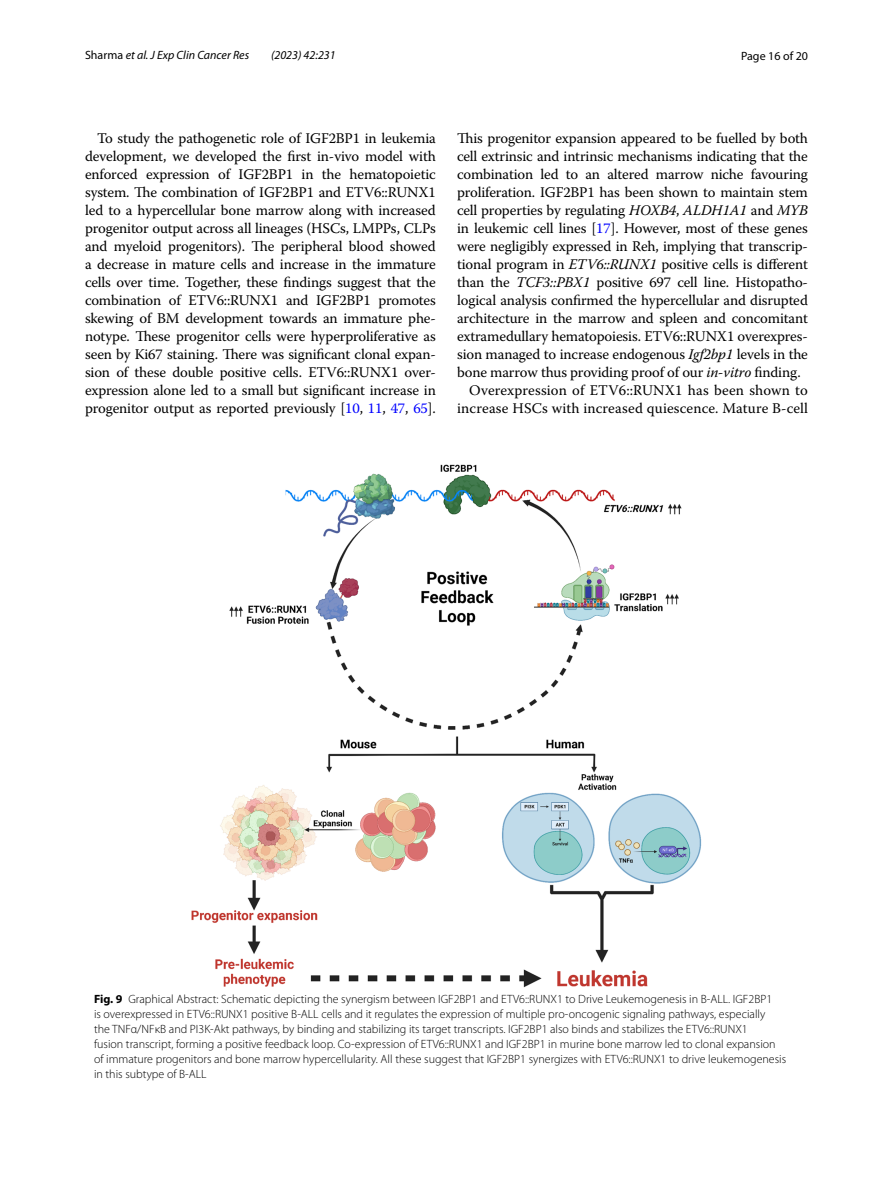
<style>
.page{position:relative;width:893px;height:1187px;background:#fff}
.page>*{position:absolute;margin:0;border:0;box-sizing:border-box;transform-origin:0 0}
.t1{font:14.7px/18px "Warnock Pro";letter-spacing:-.01em;color:#000;text-align:justify}
.t2{font:14.7px "Warnock Pro";letter-spacing:.01em;color:#000}
.t3{font:300 12px/15px "Myriad Pro";color:#000}
.t4{font:italic 12px "Myriad Pro";color:#000}
.t5{font:12px "Myriad Pro";color:#000}
.s1{font-style:normal}
.s2{color:#00f}
.s3{font-style:italic}
.s4{font-weight:700}
</style>
<div class="page">
<img style="left:191px;top:465px;width:511px;height:522px">
<p class="t4" style="left:85px;top:48px;width:166px"><span class="s1">Sharma</span> et al. J Exp Clin Cancer Res</p>
<p class="t4" style="left:271px;top:48px;width:66px">(2023) 42:231</p>
<p class="t5" style="left:741px;top:48px;width:68px">Page 16 of 20</p>
<p class="t1" style="left:85px;top:128px;width:352px;text-indent:12px">To study the pathogenetic role of IGF2BP1 in leukemia development, we developed the first in-vivo model with enforced expression of IGF2BP1 in the hematopoietic system. The combination of IGF2BP1 and ETV6::RUNX1 led to a hypercellular bone marrow along with increased progenitor output across all lineages (HSCs, LMPPs, CLPs and myeloid progenitors). The peripheral blood showed a decrease in mature cells and increase in the immature cells over time. Together, these findings suggest that the combination of ETV6::RUNX1 and IGF2BP1 promotes skewing of BM development towards an immature phe&shy;notype. These progenitor cells were hyperproliferative as seen by Ki67 staining. There was significant clonal expan&shy;sion of these double positive cells. ETV6::RUNX1 over&shy;expression alone led to a small but significant increase in progenitor output as reported previously [<span class="s2">10</span>, <span class="s2">11</span>, <span class="s2">47</span>, <span class="s2">65</span>].</p>
<p class="t1" style="left:457px;top:128px;width:352px">This progenitor expansion appeared to be fuelled by both</p>
<p class="t1" style="left:457px;top:146px;width:352px">cell extrinsic and intrinsic mechanisms indicating that the</p>
<p class="t1" style="left:457px;top:164px;width:352px">combination led to an altered marrow niche favouring</p>
<p class="t1" style="left:457px;top:182px;width:352px">proliferation. IGF2BP1 has been shown to maintain stem</p>
<p class="t1" style="left:457px;top:200px;width:352px">cell properties by regulating <span class="s3">HOXB4</span>, <span class="s3">ALDH1A1</span> and <span class="s3">MYB</span></p>
<p class="t1" style="left:457px;top:218px;width:352px">in leukemic cell lines [<span class="s2">17</span>]. However, most of these genes</p>
<p class="t1" style="left:457px;top:236px;width:352px">were negligibly expressed in Reh, implying that transcrip-</p>
<p class="t1" style="left:457px;top:254px;width:352px">tional program in <span class="s3">ETV6::RUNX1</span> positive cells is different</p>
<p class="t1" style="left:457px;top:272px;width:352px">than the <span class="s3">TCF3::PBX1</span> positive 697 cell line. Histopatho-</p>
<p class="t1" style="left:457px;top:290px;width:352px">logical analysis confirmed the hypercellular and disrupted</p>
<p class="t1" style="left:457px;top:308px;width:352px">architecture in the marrow and spleen and concomitant</p>
<p class="t1" style="left:457px;top:326px;width:352px">extramedullary hematopoiesis. ETV6::RUNX1 overexpres-</p>
<p class="t1" style="left:457px;top:344px;width:352px">sion managed to increase endogenous <span class="s3">Igf2bp1</span> levels in the</p>
<p class="t1" style="left:457px;top:362px;width:345px">bone marrow thus providing proof of our <span class="s3">in-vitro</span> finding.</p>
<p class="t2" style="left:469px;top:381px;width:340px">Overexpression of ETV6::RUNX1 has been shown to</p>
<p class="t2" style="left:457px;top:399px;width:352px">increase HSCs with increased quiescence. Mature B-cell</p>
<p class="t3" style="left:94px;top:991px;width:694px"><span class="s4">Fig. 9</span> Graphical Abstract: Schematic depicting the synergism between IGF2BP1 and ETV6::RUNX1 to Drive Leukemogenesis in B-ALL. IGF2BP1<br>is overexpressed in ETV6::RUNX1 positive B-ALL cells and it regulates the expression of multiple pro-oncogenic signaling pathways, especially<br>the TNFα/NFκB and PI3K-Akt pathways, by binding and stabilizing its target transcripts. IGF2BP1 also binds and stabilizes the ETV6::RUNX1<br>fusion transcript, forming a positive feedback loop. Co-expression of ETV6::RUNX1 and IGF2BP1 in murine bone marrow led to clonal expansion of immature progenitors and bone marrow hypercellularity. All these suggest that IGF2BP1 synergizes with ETV6::RUNX1 to drive leukemogenesis in this subtype of B-ALL</p>
</div>
